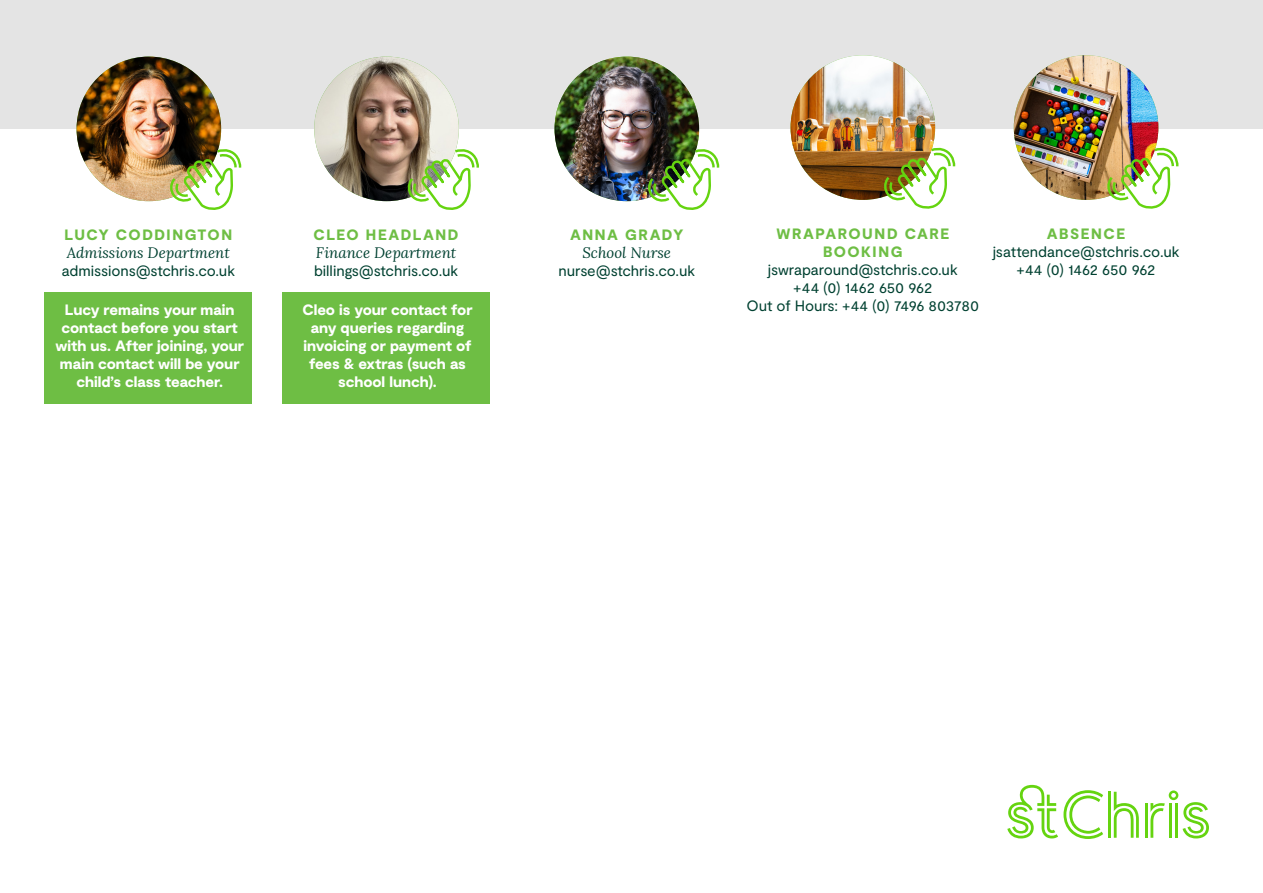
<style>
.page{position:relative;width:1263px;height:893px;background:#fff}
.page>*{position:absolute;margin:0;border:0;box-sizing:border-box;transform-origin:0 0}
.t1{font:900 15px/18px "Moderat";letter-spacing:-.005em;color:#fff;text-align:center}
.t2{font:15px/18px "Moderat";letter-spacing:-.01em;color:#004131;text-align:center}
.t3{font:900 15px/18px "Moderat";letter-spacing:.1em;color:#6ebe44;text-align:center}
.t4{font:italic 15px "Lora";color:#004131}
</style>
<div class="page">
<div style="left:0;top:0;width:1263px;height:129px;background:#e4e4e4"></div>
<img style="left:77px;top:57px;width:144px;height:144px;border-radius:72px">
<svg style="left:170px;top:148px;width:71px;height:62px"></svg>
<img style="left:314px;top:57px;width:145px;height:144px;border-radius:72px">
<svg style="left:408px;top:148px;width:71px;height:62px"></svg>
<img style="left:554px;top:57px;width:145px;height:144px;border-radius:72px">
<img style="left:648px;top:148px;width:71px;height:62px">
<img style="left:790px;top:55px;width:145px;height:145px;border-radius:72px">
<svg style="left:884px;top:147px;width:71px;height:62px"></svg>
<div style="left:45px;top:292px;width:207px;height:111px;background:#6ebe44"></div>
<div style="left:282px;top:292px;width:208px;height:111px;background:#6ebe44"></div>
<svg style="left:1114px;top:792px;width:25px;height:46px"></svg>
<hr style="left:1108px;top:792px;width:3px;height:46px;background:#65d410">
<hr style="left:1145px;top:803px;width:3px;height:35px;background:#65d410">
<svg style="left:1007px;top:785px;width:96px;height:54px"></svg>
<svg style="left:1150px;top:790px;width:59px;height:48px"></svg>
<img style="left:1014px;top:55px;width:144px;height:145px;border-radius:72px">
<img style="left:1107px;top:147px;width:71px;height:62px">
<p class="t3" style="left:65px;top:227px;width:169px">LUCY CODDINGTON</p>
<p class="t4" style="left:67px;top:242px;width:165px">Admissions Department</p>
<p class="t2" style="left:62px;top:262px;width:175px">admissions@stchris.co.uk</p>
<p class="t3" style="left:314px;top:227px;width:146px">CLEO HEADLAND</p>
<p class="t4" style="left:316px;top:242px;width:142px">Finance Department</p>
<p class="t2" style="left:314px;top:262px;width:146px">billings@stchris.co.uk</p>
<p class="t3" style="left:570px;top:227px;width:115px">ANNA GRADY</p>
<p class="t4" style="left:582px;top:242px;width:90px">School Nurse</p>
<p class="t2" style="left:558px;top:262px;width:138px">nurse@stchris.co.uk</p>
<p class="t3" style="left:776px;top:225px;width:174px">WRAPAROUND CARE<br>BOOKING</p>
<p class="t2" style="left:768px;top:261px;width:191px">jswraparound@stchris.co.uk +44 (0) 1462 650 962</p>
<p class="t1" style="left:65px;top:301px;width:171px">Lucy remains your main</p>
<p class="t2" style="left:746px;top:297px;width:234px">Out of Hours: +44 (0) 7496 803780</p>
<p class="t1" style="left:55px;top:319px;width:190px">contact before you start with us. After joining, your main contact will be your child’s class teacher.</p>
<p class="t1" style="left:302px;top:301px;width:171px">Cleo is your contact for any queries regarding invoicing or payment of fees &amp; extras (such as school lunch).</p>
<p class="t3" style="left:1047px;top:225px;width:80px">ABSENCE</p>
<p class="t2" style="left:993px;top:243px;width:188px">jsattendance@stchris.co.uk +44 (0) 1462 650 962</p>
</div>
